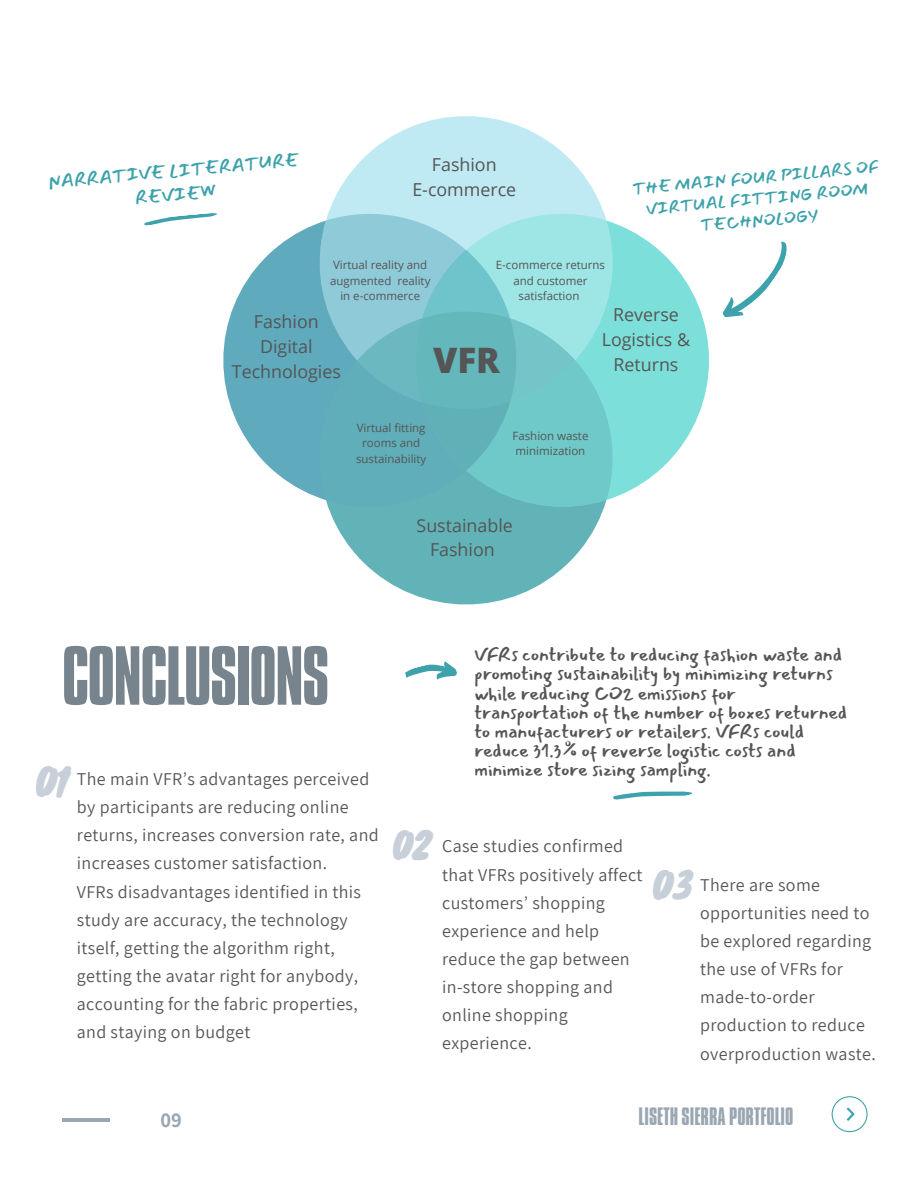
<style>
.page{position:relative;width:918px;height:1188px;background:#fff}
.page>*{position:absolute;margin:0;border:0;box-sizing:border-box;transform-origin:0 0}
.t1{font:72px "Aka Acid GR Compacta";letter-spacing:-.02em;color:#77838d}
.t2{font:800 35.1px "Open Sans";color:#555}
.t3{font:35.1px "Knewave";color:#c7d0d8}
.t4{font:34.05px "Knewave";color:#c7d0d8}
.t5{font:33.75px "Knewave";color:#c7d0d8}
.t6{font:21.6px "Aka Acid GR Compacta";color:#9aa7b2}
.t7{font:700 20.4px "Assistant";color:#9aa7b2}
.t8{font:19.2px/19.2px "Mansalva";color:#555}
.t9{font:18.3px/23.7px "Mansalva";color:#3da2ab;text-align:center}
.t10{font:18px/28.2px "Assistant";letter-spacing:.02em;color:#555}
.t11{font:17.85px/24.8px "Open Sans";color:#555;text-align:center}
.t12{font:16.8px/21.5px "Mansalva";color:#3da2ab;text-align:center}
.t13{font:11.4px/15.3px "Open Sans";color:#555;text-align:center}
</style>
<div class="page">
<svg style="left:613px;top:792px;width:79px;height:7px"></svg>
<svg style="left:405px;top:661px;width:52px;height:19px"></svg>
<svg style="left:334px;top:521px;width:265px;height:84px;fill:#62b3b7"></svg>
<svg style="left:223px;top:229px;width:179px;height:292px;fill:#5faabd"></svg>
<svg style="left:402px;top:229px;width:307px;height:292px;fill:#7ddfd9"></svg>
<svg style="left:305px;top:116px;width:322px;height:307px;fill:#bfeaf3"></svg>
<svg style="left:319px;top:213px;width:295px;height:295px;background:#79c5cb"></svg>
<svg style="left:144px;top:213px;width:74px;height:13px"></svg>
<svg style="left:723px;top:241px;width:64px;height:77px"></svg>
<hr style="left:62px;top:1118px;width:47px;height:4px;background:#9aa7b2">
<svg style="left:832px;top:1096px;width:36px;height:36px"></svg>
<p class="t9" style="left:47px;top:170px;width:254px;rotate:-5deg">NARRATIVE LITERATURE<br>REVIEW</p>
<p class="t11" style="left:412px;top:152px;width:105px">Fashion<br>E-commerce</p>
<p class="t13" style="left:330px;top:257px;width:102px">Virtual reality and augmented reality in e-commerce</p>
<p class="t13" style="left:496px;top:257px;width:111px">E-commerce returns and customer satisfaction</p>
<p class="t12" style="left:632px;top:178px;width:248px;rotate:-5deg">THE MAIN FOUR PILLARS OF<br>VIRTUAL FITTING ROOM<br>TECHNOLOGY</p>
<p class="t11" style="left:232px;top:309px;width:111px">Fashion<br>Digital<br>Technologies</p>
<h2 class="t2" style="left:433px;top:336px;width:68px">VFR</h2>
<p class="t11" style="left:602px;top:302px;width:90px">Reverse<br>Logistics &amp;<br>Returns</p>
<p class="t13" style="left:356px;top:420px;width:72px">Virtual fitting rooms and sustainability</p>
<p class="t13" style="left:513px;top:428px;width:77px;text-align:left">Fashion waste minimization</p>
<p class="t11" style="left:417px;top:512px;width:98px">Sustainable<br>Fashion</p>
<h1 class="t1" style="left:62px;top:648px;width:269px">CONCLUSIONS</h1>
<p class="t8" style="left:474px;top:645px;width:374px">VFRs contribute to reducing fashion waste and promoting sustainability by minimizing returns while reducing CO2 emissions for transportation of the number of boxes returned to manufacturers or retailers. VFRs could reduce 31.3% of reverse logistic costs and minimize store sizing sampling.</p>
<h2 class="t3" style="left:35px;top:753px;width:37px">01</h2>
<p class="t10" style="left:77px;top:764px;width:303px">The main VFR’s advantages perceived by participants are reducing online returns, increases conversion rate, and increases customer satisfaction.<br>VFRs disadvantages identified in this study are accuracy, the technology itself, getting the algorithm right, getting the avatar right for anybody, accounting for the fabric properties, and staying on budget</p>
<h3 class="t5" style="left:392px;top:817px;width:40px">02</h3>
<p class="t10" style="left:442px;top:832px;width:202px">Case studies confirmed that VFRs positively affect customers’ shopping experience and help reduce the gap between in-store shopping and online shopping experience.</p>
<h3 class="t4" style="left:652px;top:857px;width:42px">03</h3>
<p class="t10" style="left:700px;top:870px;width:177px">There are some opportunities need to be explored regarding the use of VFRs for made-to-order production to reduce overproduction waste.</p>
<p class="t7" style="left:160px;top:1106px;width:23px">09</p>
<p class="t6" style="left:639px;top:1107px;width:156px">LISETHSIERRAPORTFOLIO</p>
</div>
